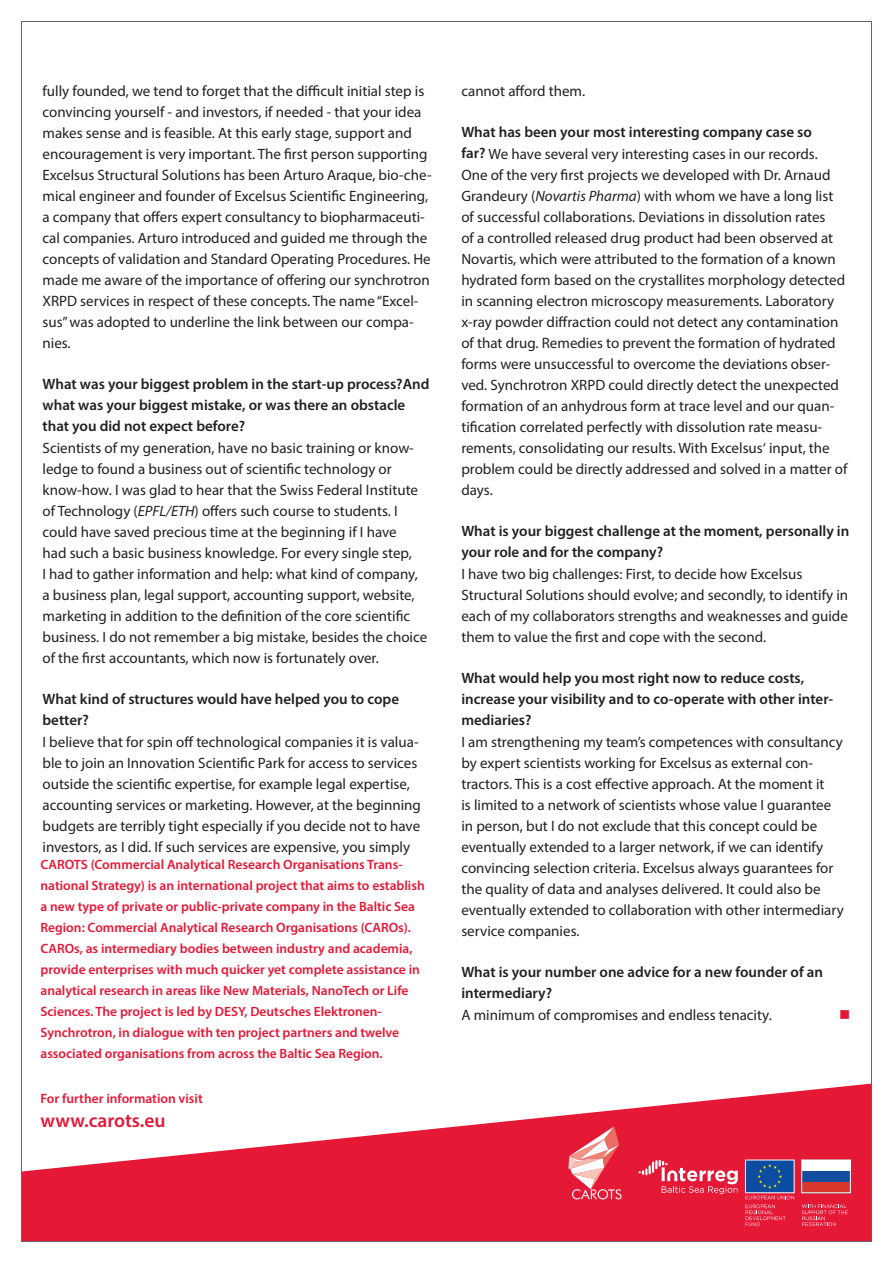
<style>
.page{position:relative;width:893px;height:1263px;background:#fff}
.page>*{position:absolute;margin:0;border:0;box-sizing:border-box;transform-origin:0 0}
.Fließtext{font:600 19.5px "Myriad Pro";color:#e51836}
.Antworten{font:15px/21px "Myriad Pro";color:#231f20}
.Antworten-2{font:600 15px/21px "Myriad Pro";color:#231f20}
.Frage{font:600 15px/21px "Myriad Pro";color:#231f20}
.Antworten-3{font:15px "Wingdings";color:#e51836}
.Info_CAROTS{font:600 13.5px/21px "Myriad Pro";color:#e51836}
.Fließtext-2{font:600 13.5px "Myriad Pro";color:#e51836}
.s1{font-style:italic}
.s2{font-weight:400}
</style>
<div class="page">
<svg style="left:23px;top:1083px;width:847px;height:157px;fill:#e51836"></svg>
<div style="left:745px;top:1160px;width:49px;height:33px;background:#0d4da1"></div>
<svg style="left:757px;top:1164px;width:25px;height:25px"></svg>
<svg style="left:745px;top:1196px;width:49px;height:30px"></svg>
<div style="left:802px;top:1171px;width:48px;height:22px;background:#124da1"></div>
<div style="left:802px;top:1182px;width:48px;height:11px;background:#da362b"></div>
<svg style="left:802px;top:1204px;width:46px;height:22px"></svg>
<div style="left:802px;top:1160px;width:48px;height:11px;background:#fff"></div>
<div style="left:801px;top:1160px;width:50px;height:33px;border:1px solid #fff"></div>
<svg style="left:638px;top:1160px;width:100px;height:34px;background:#ea4961"></svg>
<svg style="left:568px;top:1126px;width:54px;height:73px"></svg>
<p class="Antworten" style="left:43px;top:80px;width:391px">fully founded, we tend to forget that the difficult initial step is convincing yourself - and investors, if needed - that your idea makes sense and is feasible. At this early stage, support and encouragement is very important. The first person supporting Excelsus Structural Solutions has been Arturo Araque, bio-che&shy;mical engineer and founder of Excelsus Scientific Engineering, a company that offers expert consultancy to biopharmaceuti&shy;cal companies. Arturo introduced and guided me through the concepts of validation and Standard Operating Procedures. He made me aware of the importance of offering our synchrotron XRPD services in respect of these concepts. The name “Excel&shy;sus” was adopted to underline the link between our compa&shy;nies.</p>
<p class="Antworten-2" style="left:43px;top:373px;width:388px">What was your biggest problem in the start-up process?And what was your biggest mistake, or was there an obstacle that you did not expect before?</p>
<p class="Antworten" style="left:43px;top:437px;width:386px">Scientists of my generation, have no basic training or know&shy;ledge to found a business out of scientific technology or know-how. I was glad to hear that the Swiss Federal Institute of Technology (<span class="s1">EPFL/ETH</span>) offers such course to students. I could have saved precious time at the beginning if I have<br>had such a basic business knowledge. For every single step,<br>I had to gather information and help: what kind of company, a business plan, legal support, accounting support, website, marketing in addition to the definition of the core scientific business. I do not remember a big mistake, besides the choice of the first accountants, which now is fortunately over.</p>
<p class="Antworten-2" style="left:43px;top:688px;width:358px">What kind of structures would have helped you to cope better?</p>
<p class="Antworten" style="left:43px;top:731px;width:380px">I believe that for spin off technological companies it is valua&shy;ble to join an Innovation Scientific Park for access to services outside the scientific expertise, for example legal expertise, accounting services or marketing. However, at the beginning budgets are terribly tight especially if you decide not to have investors, as I did. If such services are expensive, you simply</p>
<p class="Info_CAROTS" style="left:40px;top:854px;width:386px">CAROTS (Commercial Analytical Research Organisations Trans&shy;national Strategy) is an international project that aims to establish a new type of private or public-private company in the Baltic Sea Region: Commercial Analytical Research Organisations (CAROs).<br>CAROs, as intermediary bodies between industry and academia, provide enterprises with much quicker yet complete assistance in analytical research in areas like New Materials, NanoTech or Life Sciences. The project is led by DESY, Deutsches Elektronen-Synchrotron, in dialogue with ten project partners and twelve associated organisations from across the Baltic Sea Region.</p>
<p class="Fließtext-2" style="left:40px;top:1090px;width:164px">For further information visit</p>
<p class="Fließtext" style="left:40px;top:1108px;width:127px">www.carots.eu</p>
<p class="Antworten" style="left:461px;top:80px;width:125px">cannot afford them.</p>
<p class="Antworten-2" style="left:461px;top:120px;width:358px;line-height:22.5px">What has been your most interesting company case so far? <span class="s2">We have several very interesting cases in our records.</span></p>
<p class="Antworten" style="left:461px;top:164px;width:387px">One of the very first projects we developed with Dr. Arnaud Grandeury (<span class="s1">Novartis Pharma</span>) with whom we have a long list of successful collaborations. Deviations in dissolution rates<br>of a controlled released drug product had been observed at Novartis, which were attributed to the formation of a known hydrated form based on the crystallites morphology detected in scanning electron microscopy measurements. Laboratory x-ray powder diffraction could not detect any contamination of that drug. Remedies to prevent the formation of hydrated forms were unsuccessful to overcome the deviations obser&shy;ved. Synchrotron XRPD could directly detect the unexpected formation of an anhydrous form at trace level and our quan&shy;tification correlated perfectly with dissolution rate measu&shy;rements, consolidating our results. With Excelsus‘ input, the problem could be directly addressed and solved in a matter of days.</p>
<p class="Frage" style="left:461px;top:520px;width:389px">What is your biggest challenge at the moment, personally in your role and for the company?</p>
<p class="Antworten" style="left:461px;top:563px;width:388px">I have two big challenges: First, to decide how Excelsus Structural Solutions should evolve; and secondly, to identify in each of my collaborators strengths and weaknesses and guide them to value the first and cope with the second.</p>
<p class="Frage" style="left:461px;top:667px;width:373px">What would help you most right now to reduce costs, increase your visibility and to co-operate with other inter&shy;mediaries?</p>
<p class="Antworten" style="left:461px;top:731px;width:384px">I am strengthening my team’s competences with consultancy by expert scientists working for Excelsus as external con&shy;tractors. This is a cost effective approach. At the moment it<br>is limited to a network of scientists whose value I guarantee in person, but I do not exclude that this concept could be eventually extended to a larger network, if we can identify convincing selection criteria. Excelsus always guarantees for the quality of data and analyses delivered. It could also be eventually extended to collaboration with other intermediary service companies.</p>
<p class="Frage" style="left:461px;top:961px;width:363px">What is your number one advice for a new founder of an intermediary?</p>
<p class="Antworten" style="left:461px;top:1004px;width:312px">A minimum of compromises and endless tenacity.</p>
<p class="Antworten-3" style="left:839px;top:1007px;width:13px">■</p>
</div>
